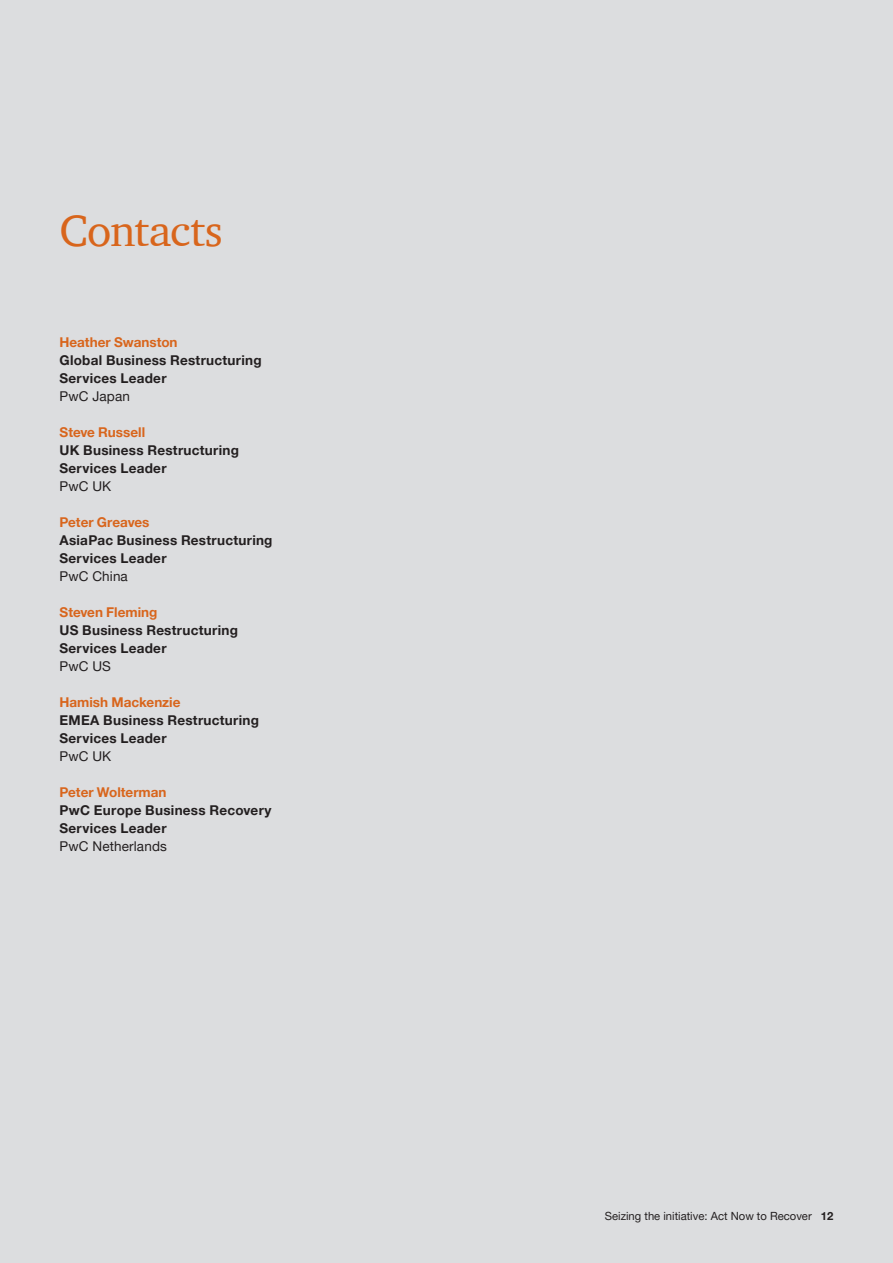
<style>
.page{position:relative;width:893px;height:1263px;background:#dcdddf}
.page>*{position:absolute;margin:0;border:0;box-sizing:border-box;transform-origin:0 0}
.t1{font:45px "ITC Charter Com";letter-spacing:-.015em;color:#d8651c}
.t2{font:700 13.5px/18px "Helvetica Neue LT Pro";letter-spacing:.02em;color:#231f20}
.t3{font:700 13.5px "Helvetica Neue LT Pro";color:#d8651c}
.t4{font:13.5px "Helvetica Neue LT Pro";letter-spacing:.01em;color:#231f20}
.t5{font:11.25px "Helvetica Neue LT Pro";color:#231f20}
.s1{font-weight:700}
</style>
<div class="page">
<h1 class="t1" style="left:60px;top:203px;width:165px">Contacts</h1>
<p class="t3" style="left:60px;top:333px;width:120px">Heather Swanston</p>
<p class="t2" style="left:60px;top:351px;width:204px">Global Business Restructuring<br>Services Leader</p>
<p class="t4" style="left:60px;top:387px;width:72px">PwC Japan</p>
<p class="t3" style="left:60px;top:423px;width:87px">Steve Russell</p>
<p class="t2" style="left:60px;top:440px;width:181px">UK Business Restructuring<br>Services Leader</p>
<p class="t4" style="left:60px;top:477px;width:53px">PwC UK</p>
<p class="t3" style="left:60px;top:513px;width:92px">Peter Greaves</p>
<p class="t2" style="left:60px;top:530px;width:215px">AsiaPac Business Restructuring<br>Services Leader</p>
<p class="t4" style="left:60px;top:567px;width:70px">PwC China</p>
<p class="t3" style="left:60px;top:603px;width:99px">Steven Fleming</p>
<p class="t2" style="left:60px;top:620px;width:180px">US Business Restructuring<br>Services Leader</p>
<p class="t4" style="left:60px;top:657px;width:53px">PwC US</p>
<p class="t3" style="left:60px;top:693px;width:123px">Hamish Mackenzie</p>
<p class="t2" style="left:60px;top:710px;width:201px">EMEA Business Restructuring<br>Services Leader</p>
<p class="t4" style="left:60px;top:747px;width:53px">PwC UK</p>
<p class="t3" style="left:60px;top:783px;width:109px">Peter Wolterman</p>
<p class="t2" style="left:60px;top:800px;width:214px">PwC Europe Business Recovery<br>Services Leader</p>
<p class="t4" style="left:60px;top:837px;width:109px">PwC Netherlands</p>
<p class="t5" style="left:605px;top:1209px;width:230px">Seizing the initiative: Act Now to Recover <span class="s1">12</span></p>
</div>
